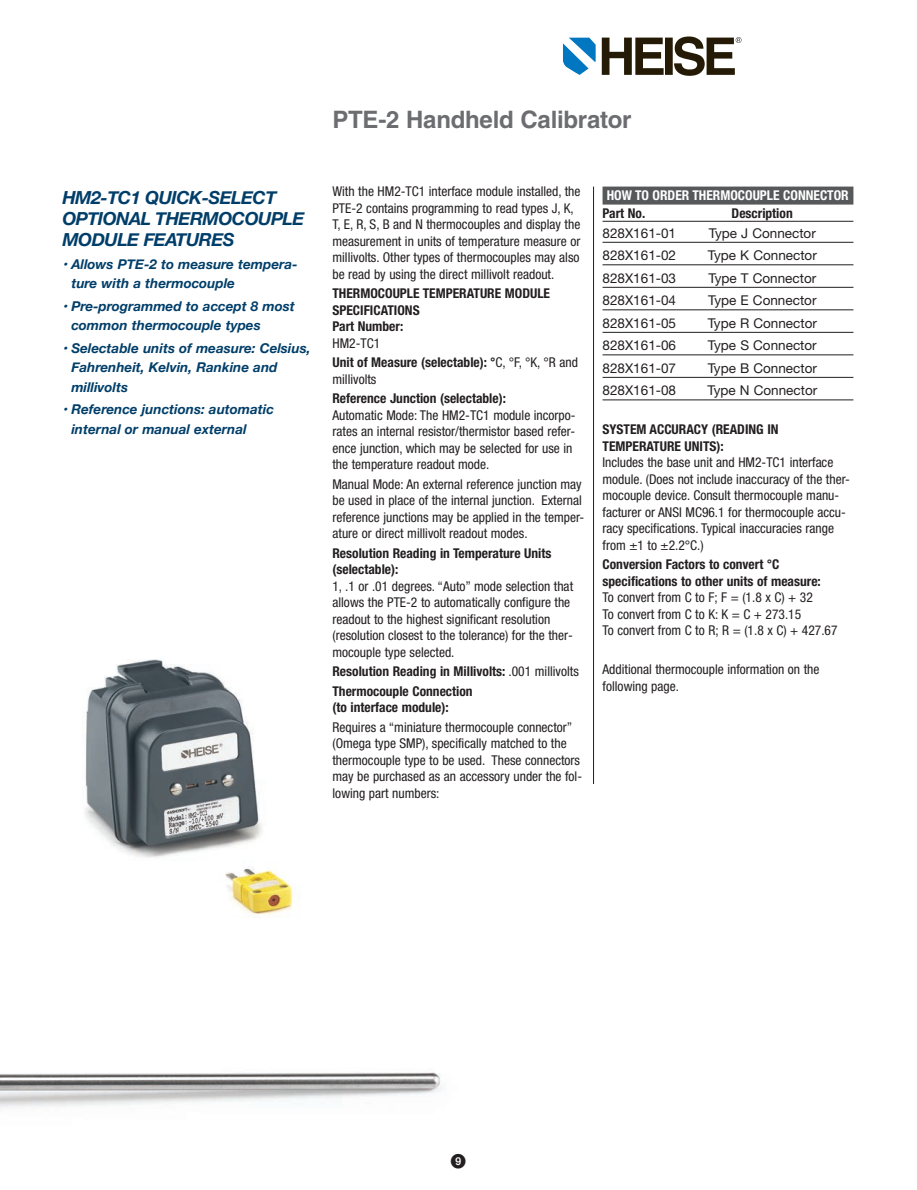
<style>
.page{position:relative;width:917px;height:1190px;background:#fff}
.page>*{position:absolute;margin:0;border:0;box-sizing:border-box;transform-origin:0 0}
.t1{font:700 24px "Helvetica";letter-spacing:-.01em;color:#6c6d70}
.t2{font:italic 700 18px/21px "Helvetica Neue";letter-spacing:-.03em;color:#003e69}
.t3{font:condensed 13.5px/16.5px "Helvetica Neue";color:#231f20}
.t4{font:700 condensed 13.5px/16.5px "Helvetica Neue";color:#231f20}
.t5{font:italic 700 13.5px/19.5px "Helvetica Neue";color:#003e69}
.t6{font:13.5px "Helvetica Neue";color:#231f20}
.t7{font:700 condensed 13.5px "Helvetica Neue";color:#fff}
.t8{font:700 condensed 13.5px "Helvetica Neue";color:#231f20}
.s1{font-weight:400}
</style>
<div class="page">
<img style="left:0;top:917px;width:441px;height:191px">
<svg style="left:602px;top:36px;width:139px;height:40px"></svg>
<svg style="left:563px;top:38px;width:32px;height:37px"></svg>
<div style="left:602px;top:186px;width:251px;height:18px;background:#57585a"></div>
<hr style="left:602px;top:221px;width:251px;height:1px;background:#231f20">
<hr style="left:602px;top:242px;width:251px;height:1px;background:#231f20">
<hr style="left:602px;top:264px;width:251px;height:1px;background:#231f20">
<hr style="left:602px;top:287px;width:251px;height:1px;background:#231f20">
<hr style="left:602px;top:309px;width:251px;height:1px;background:#231f20">
<hr style="left:602px;top:332px;width:251px;height:1px;background:#231f20">
<hr style="left:602px;top:354px;width:251px;height:1px;background:#231f20">
<hr style="left:602px;top:377px;width:251px;height:1px;background:#231f20">
<hr style="left:602px;top:399px;width:251px;height:1px;background:#231f20">
<img style="left:85px;top:659px;width:208px;height:256px">
<hr style="left:593px;top:186px;width:1px;height:597px;background:#231f20">
<h2 class="t2" style="left:62px;top:187px;width:244px">HM2-TC1 QUICK-SELECT<br>OPTIONAL THERMOCOUPLE<br>MODULE FEATURES</h2>
<p class="t5" style="left:71px;top:254px;width:228px;text-indent:-9px">• Allows PTE-2 to measure tempera&shy;ture with a thermocouple</p>
<p class="t5" style="left:71px;top:296px;width:225px;text-indent:-9px">• Pre-programmed to accept 8 most common thermocouple types</p>
<p class="t5" style="left:71px;top:338px;width:241px;text-indent:-9px">• Selectable units of measure: Celsius,<br>Fahrenheit, Kelvin, Rankine and millivolts</p>
<p class="t5" style="left:71px;top:399px;width:204px;text-indent:-9px">• Reference junctions: automatic internal or manual external</p>
<h1 class="t1" style="left:332px;top:111px;width:300px">PTE-2 Handheld Calibrator</h1>
<p class="t3" style="left:332px;top:184px;width:250px">With the HM2-TC1 interface module installed, the PTE-2 contains programming to read types J, K, T, E, R, S, B and N thermocouples and display the measurement in units of temperature measure or millivolts. Other types of thermocouples may also be read by using the direct millivolt readout.</p>
<p class="t4" style="left:332px;top:286px;width:219px">THERMOCOUPLE TEMPERATURE MODULE<br>SPECIFICATIONS</p>
<p class="t8" style="left:332px;top:315px;width:72px">Part Number:</p>
<p class="t4" style="left:332px;top:334px;width:247px;line-height:19.5px"><span class="s1">HM2-TC1<br></span>Unit of Measure (selectable): °<span class="s1">C, °F, °K, °R and</span></p>
<p class="t3" style="left:332px;top:372px;width:45px">millivolts</p>
<p class="t4" style="left:332px;top:391px;width:175px">Reference Junction (selectable):</p>
<p class="t3" style="left:332px;top:408px;width:245px">Automatic Mode: The HM2-TC1 module incorpo&shy;rates an internal resistor/thermistor based refer&shy;ence junction, which may be selected for use in the temperature readout mode.</p>
<p class="t3" style="left:332px;top:477px;width:253px">Manual Mode: An external reference junction may be used in place of the internal junction. External reference junctions may be applied in the temper&shy;ature or direct millivolt readout modes.</p>
<p class="t4" style="left:332px;top:546px;width:220px">Resolution Reading in Temperature Units (selectable):</p>
<p class="t3" style="left:332px;top:579px;width:242px">1, .1 or .01 degrees. “Auto” mode selection that allows the PTE-2 to automatically configure the readout to the highest significant resolution (resolution closest to the tolerance) for the ther&shy;mocouple type selected.</p>
<p class="t4" style="left:332px;top:663px;width:248px;line-height:19.5px">Resolution Reading in Millivolts: <span class="s1">.001 millivolts<br></span>Thermocouple Connection</p>
<p class="t4" style="left:332px;top:700px;width:118px">(to interface module):</p>
<p class="t3" style="left:332px;top:720px;width:251px">Requires a “miniature thermocouple connector” (Omega type SMP), specifically matched to the thermocouple type to be used. These connectors may be purchased as an accessory under the fol&shy;lowing part numbers:</p>
<p class="t7" style="left:606px;top:190px;width:244px">HOW TO ORDER THERMOCOUPLE CONNECTOR</p>
<p class="t4" style="left:602px;top:206px;width:44px">Part No.</p>
<p class="t4" style="left:731px;top:206px;width:63px">Description</p>
<p class="t6" style="left:602px;top:228px;width:75px">828X161-01</p>
<p class="t6" style="left:709px;top:228px;width:109px">Type J Connector</p>
<p class="t6" style="left:602px;top:250px;width:75px">828X161-02</p>
<p class="t6" style="left:708px;top:250px;width:111px">Type K Connector</p>
<p class="t6" style="left:602px;top:273px;width:75px">828X161-03</p>
<p class="t6" style="left:708px;top:273px;width:109px">Type T Connector</p>
<p class="t6" style="left:602px;top:295px;width:75px">828X161-04</p>
<p class="t6" style="left:708px;top:295px;width:110px">Type E Connector</p>
<p class="t6" style="left:602px;top:318px;width:75px">828X161-05</p>
<p class="t6" style="left:707px;top:318px;width:111px">Type R Connector</p>
<p class="t6" style="left:602px;top:340px;width:75px">828X161-06</p>
<p class="t6" style="left:708px;top:340px;width:110px">Type S Connector</p>
<p class="t6" style="left:602px;top:363px;width:75px">828X161-07</p>
<p class="t6" style="left:707px;top:363px;width:111px">Type B Connector</p>
<p class="t6" style="left:602px;top:385px;width:75px">828X161-08</p>
<p class="t6" style="left:707px;top:385px;width:111px">Type N Connector</p>
<p class="t4" style="left:602px;top:422px;width:177px">SYSTEM ACCURACY (READING IN<br>TEMPERATURE UNITS):</p>
<p class="t3" style="left:602px;top:455px;width:249px">Includes the base unit and HM2-TC1 interface module. (Does not include inaccuracy of the ther&shy;mocouple device. Consult thermocouple manu&shy;facturer or ANSI MC96.1 for thermocouple accu&shy;racy specifications. Typical inaccuracies range from ±1 to ±2.2°C.)</p>
<p class="t4" style="left:602px;top:557px;width:220px">Conversion Factors to convert °C specifications to other units of measure:</p>
<p class="t3" style="left:602px;top:590px;width:236px">To convert from C to F; F = (1.8 x C) + 32<br>To convert from C to K: K = C + 273.15<br>To convert from C to R; R = (1.8 x C) + 427.67</p>
<p class="t3" style="left:602px;top:662px;width:218px">Additional thermocouple information on the following page.</p>
</div>
